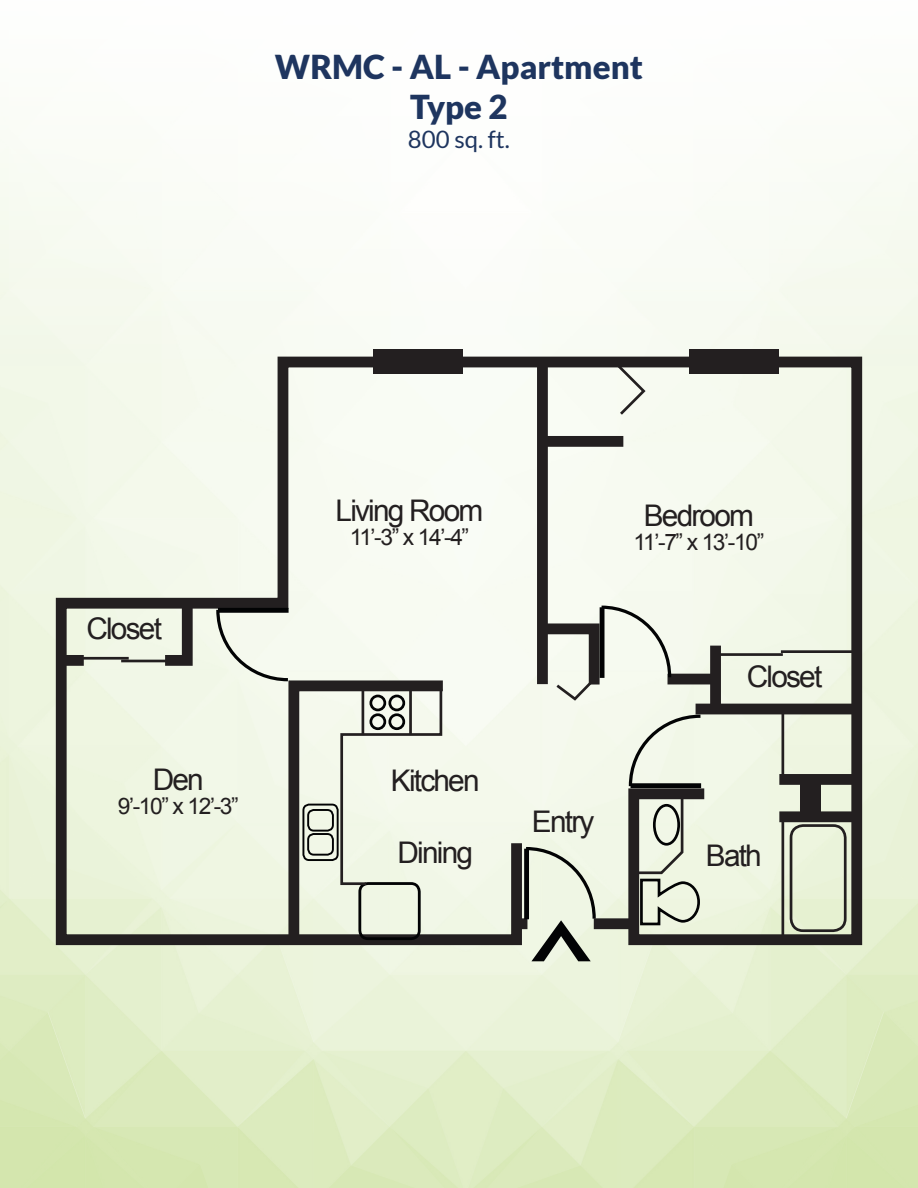
<style>
.page{position:relative;width:918px;height:1188px;background:#fff}
.page>*{position:absolute;margin:0;border:0;box-sizing:border-box;transform-origin:0 0}
.t1{font:900 33px "Lato";color:#1e355f}
.t2{font:29.85px "Arial";letter-spacing:-.06em;color:#231f20}
.t3{font:24px "Lato";color:#1e355f}
.t4{font:22.8px "Arial";letter-spacing:-.06em;color:#231f20}
</style>
<div class="page">
<img style="left:0;top:137px;width:918px;height:1051px">
<svg style="left:50px;top:351px;width:818px;height:600px"></svg>
<div style="left:373px;top:350px;width:90px;height:24px;background:#231f20"></div>
<div style="left:689px;top:350px;width:90px;height:24px;background:#231f20"></div>
<div style="left:790px;top:824px;width:57px;height:108px;border:3px solid #231f20;border-radius:12px"></div>
<div style="left:594px;top:918px;width:36px;height:11px;background:#231f20"></div>
<div style="left:514px;top:918px;width:13px;height:11px;background:#231f20"></div>
<div style="left:537px;top:363px;width:11px;height:321px;background:#231f20"></div>
<div style="left:544px;top:436px;width:79px;height:11px;background:#231f20"></div>
<div style="left:696px;top:704px;width:158px;height:10px;background:#231f20"></div>
<div style="left:710px;top:646px;width:11px;height:61px;background:#231f20"></div>
<div style="left:668px;top:674px;width:46px;height:10px;background:#231f20"></div>
<div style="left:801px;top:780px;width:20px;height:38px;background:#231f20"></div>
<div style="left:779px;top:774px;width:79px;height:11px;background:#231f20"></div>
<div style="left:779px;top:811px;width:79px;height:11px;background:#231f20"></div>
<svg style="left:283px;top:675px;width:171px;height:273px;background:#b6b9ae"></svg>
<div style="left:62px;top:655px;width:22px;height:11px;background:#231f20"></div>
<svg style="left:154px;top:594px;width:44px;height:77px;background:#a3a59b"></svg>
<svg style="left:339px;top:686px;width:105px;height:200px;background:#dfe4d7"></svg>
<svg style="left:523px;top:845px;width:74px;height:116px;background:#ccd2c3"></svg>
<div style="left:524px;top:849px;width:5px;height:70px;background:#020304"></div>
<svg style="left:533px;top:604px;width:140px;height:98px"></svg>
<svg style="left:215px;top:607px;width:76px;height:76px"></svg>
<div style="left:218px;top:608px;width:71px;height:5px;background:#020304"></div>
<hr style="left:82px;top:657px;width:47px;height:3px;background:#231f20">
<hr style="left:121px;top:660px;width:46px;height:2px;background:#231f20">
<hr style="left:782px;top:821px;width:2px;height:116px;background:#231f20">
<hr style="left:782px;top:709px;width:2px;height:69px;background:#231f20">
<svg style="left:627px;top:713px;width:77px;height:214px;background:#babfb2"></svg>
<hr style="left:720px;top:653px;width:63px;height:3px;background:#231f20">
<hr style="left:781px;top:650px;width:71px;height:3px;background:#231f20">
<svg style="left:615px;top:362px;width:32px;height:56px"></svg>
<p class="t1" style="left:275px;top:48px;width:370px">WRMC - AL - Apartment</p>
<p class="t1" style="left:410px;top:88px;width:99px">Type 2</p>
<p class="t3" style="left:408px;top:126px;width:104px">800 sq. ft.</p>
<p class="t2" style="left:86px;top:609px;width:77px">Closet</p>
<p class="t2" style="left:153px;top:760px;width:53px">Den</p>
<p class="t4" style="left:118px;top:791px;width:123px">9’-10” x 12’-3”</p>
<p class="t2" style="left:336px;top:491px;width:149px">Living Room</p>
<p class="t4" style="left:350px;top:522px;width:121px">11’-3” x 14’-4”</p>
<p class="t2" style="left:391px;top:760px;width:90px">Kitchen</p>
<p class="t2" style="left:398px;top:833px;width:77px">Dining</p>
<p class="t2" style="left:644px;top:496px;width:112px">Bedroom</p>
<p class="t4" style="left:634px;top:528px;width:132px">11’-7” x 13’-10”</p>
<p class="t2" style="left:747px;top:657px;width:77px">Closet</p>
<p class="t2" style="left:532px;top:802px;width:64px">Entry</p>
<p class="t2" style="left:706px;top:836px;width:57px">Bath</p>
</div>
